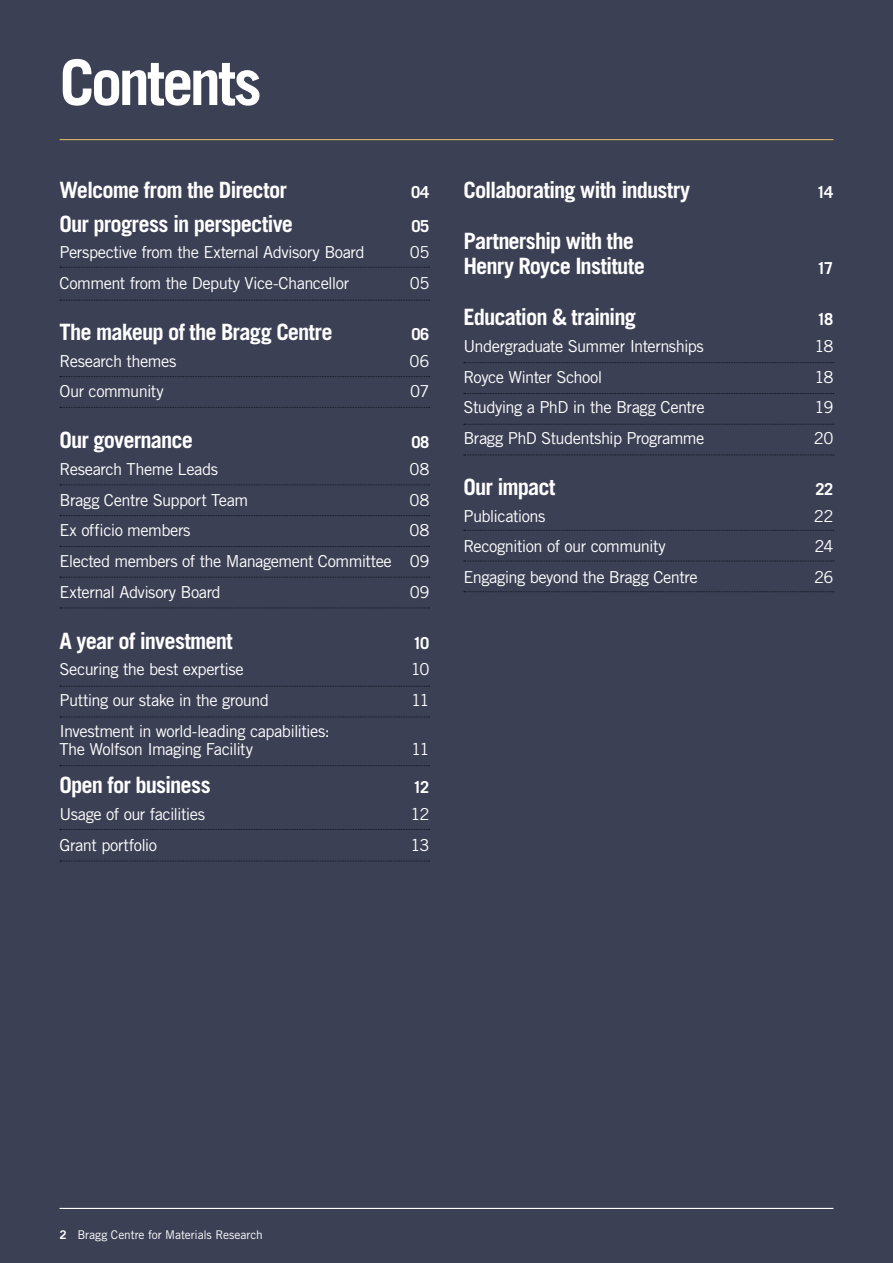
<style>
.page{position:relative;width:893px;height:1263px;background:#3b4054}
.page>*{position:absolute;margin:0;border:0;box-sizing:border-box;transform-origin:0 0}
.Header_1{font:700 63px "Trade Gothic LT Std";letter-spacing:-.045em;color:#fff}
.Header_2{font:700 22.5px/25.5px "Trade Gothic LT Std";letter-spacing:-.04em;color:#fff}
.Green_Bulleted_List{font:16.5px/18px "Trade Gothic LT Std";letter-spacing:-.035em;color:#fff}
.Header_2-2{font:700 16.5px "Trade Gothic LT Std";letter-spacing:-.06em;color:#fff}
.t1{font:12px "Trade Gothic LT Std";letter-spacing:-.01em;color:#fff}
.s1{font-family:"Trade Gothic LT Std Bd 2"}
</style>
<div class="page">
<hr style="left:60px;top:1208px;width:773px;height:1px;background:#fff">
<hr style="left:60px;top:139px;width:773px;height:1px;background:#d4b664">
<svg style="left:60px;top:267px;width:370px;height:1px"></svg>
<svg style="left:60px;top:300px;width:370px;height:1px"></svg>
<svg style="left:60px;top:376px;width:370px;height:1px"></svg>
<svg style="left:60px;top:407px;width:370px;height:1px"></svg>
<svg style="left:60px;top:484px;width:370px;height:1px"></svg>
<svg style="left:60px;top:515px;width:370px;height:1px"></svg>
<svg style="left:60px;top:546px;width:370px;height:1px"></svg>
<svg style="left:60px;top:577px;width:370px;height:1px"></svg>
<svg style="left:60px;top:607px;width:370px;height:1px"></svg>
<svg style="left:60px;top:686px;width:370px;height:1px"></svg>
<svg style="left:60px;top:716px;width:370px;height:1px"></svg>
<svg style="left:60px;top:765px;width:370px;height:1px"></svg>
<svg style="left:60px;top:829px;width:370px;height:1px"></svg>
<svg style="left:60px;top:861px;width:370px;height:1px"></svg>
<svg style="left:464px;top:362px;width:370px;height:1px"></svg>
<svg style="left:464px;top:393px;width:370px;height:1px"></svg>
<svg style="left:464px;top:424px;width:370px;height:1px"></svg>
<svg style="left:464px;top:455px;width:370px;height:1px"></svg>
<svg style="left:464px;top:530px;width:370px;height:1px"></svg>
<svg style="left:464px;top:561px;width:370px;height:1px"></svg>
<svg style="left:464px;top:591px;width:370px;height:1px"></svg>
<p class="Header_1" style="left:60px;top:44px;width:204px">Contents</p>
<p class="Header_2" style="left:60px;top:177px;width:229px">Welcome from the Director</p>
<p class="Header_2-2" style="left:411px;top:182px;width:20px">04</p>
<p class="Header_2" style="left:60px;top:211px;width:235px">Our progress in perspective</p>
<p class="Header_2-2" style="left:411px;top:216px;width:20px">05</p>
<p class="Green_Bulleted_List" style="left:60px;top:243px;width:307px">Perspective from the External Advisory Board</p>
<p class="Green_Bulleted_List" style="left:410px;top:243px;width:21px">05</p>
<p class="Green_Bulleted_List" style="left:60px;top:274px;width:291px">Comment from the Deputy Vice-Chancellor</p>
<p class="Green_Bulleted_List" style="left:410px;top:274px;width:21px">05</p>
<p class="Header_2" style="left:60px;top:319px;width:275px">The makeup of the Bragg Centre</p>
<p class="Header_2-2" style="left:411px;top:324px;width:19px">06</p>
<p class="Green_Bulleted_List" style="left:60px;top:351px;width:118px">Research themes</p>
<p class="Green_Bulleted_List" style="left:410px;top:352px;width:21px">06</p>
<p class="Green_Bulleted_List" style="left:60px;top:382px;width:106px">Our community</p>
<p class="Green_Bulleted_List" style="left:410px;top:382px;width:21px">07</p>
<p class="Header_2" style="left:60px;top:427px;width:135px">Our governance</p>
<p class="Header_2-2" style="left:411px;top:432px;width:19px">08</p>
<p class="Green_Bulleted_List" style="left:60px;top:460px;width:160px">Research Theme Leads</p>
<p class="Green_Bulleted_List" style="left:410px;top:460px;width:21px">08</p>
<p class="Green_Bulleted_List" style="left:60px;top:491px;width:190px">Bragg Centre Support Team</p>
<p class="Green_Bulleted_List" style="left:410px;top:491px;width:21px">08</p>
<p class="Green_Bulleted_List" style="left:60px;top:521px;width:132px">Ex officio members</p>
<p class="Green_Bulleted_List" style="left:410px;top:521px;width:21px">08</p>
<p class="Green_Bulleted_List" style="left:60px;top:552px;width:371px">Elected members of the Management Committee 09</p>
<p class="Green_Bulleted_List" style="left:60px;top:583px;width:163px">External Advisory Board</p>
<p class="Green_Bulleted_List" style="left:410px;top:583px;width:21px">09</p>
<p class="Header_2" style="left:60px;top:628px;width:175px">A year of investment</p>
<p class="Header_2-2" style="left:413px;top:633px;width:18px">10</p>
<p class="Green_Bulleted_List" style="left:60px;top:660px;width:186px">Securing the best expertise</p>
<p class="Green_Bulleted_List" style="left:411px;top:660px;width:20px">10</p>
<p class="Green_Bulleted_List" style="left:60px;top:691px;width:211px">Putting our stake in the ground</p>
<p class="Green_Bulleted_List" style="left:411px;top:691px;width:20px">11</p>
<p class="Green_Bulleted_List" style="left:60px;top:722px;width:272px">Investment in world-leading capabilities:<br>The Wolfson Imaging Facility</p>
<p class="Green_Bulleted_List" style="left:411px;top:740px;width:20px">11</p>
<p class="Header_2" style="left:60px;top:772px;width:153px">Open for business</p>
<p class="Header_2-2" style="left:413px;top:777px;width:18px">12</p>
<p class="Green_Bulleted_List" style="left:60px;top:805px;width:147px">Usage of our facilities</p>
<p class="Green_Bulleted_List" style="left:410px;top:805px;width:21px">12</p>
<p class="Green_Bulleted_List" style="left:60px;top:835px;width:99px">Grant portfolio</p>
<p class="Green_Bulleted_List" style="left:410px;top:835px;width:21px">13</p>
<p class="Header_2" style="left:463px;top:177px;width:228px">Collaborating with industry</p>
<p class="Header_2-2" style="left:816px;top:182px;width:18px">14</p>
<p class="Header_2" style="left:463px;top:228px;width:183px">Partnership with the<br>Henry Royce Institute</p>
<p class="Header_2-2" style="left:817px;top:258px;width:18px">17</p>
<p class="Header_2" style="left:463px;top:304px;width:174px">Education &amp; training</p>
<p class="Header_2-2" style="left:817px;top:309px;width:18px">18</p>
<p class="Green_Bulleted_List" style="left:463px;top:337px;width:242px">Undergraduate Summer Internships</p>
<p class="Green_Bulleted_List" style="left:814px;top:337px;width:21px">18</p>
<p class="Green_Bulleted_List" style="left:463px;top:368px;width:140px">Royce Winter School</p>
<p class="Green_Bulleted_List" style="left:814px;top:368px;width:21px">18</p>
<p class="Green_Bulleted_List" style="left:463px;top:398px;width:243px">Studying a PhD in the Bragg Centre</p>
<p class="Green_Bulleted_List" style="left:815px;top:398px;width:20px">19</p>
<p class="Green_Bulleted_List" style="left:463px;top:429px;width:242px">Bragg PhD Studentship Programme</p>
<p class="Green_Bulleted_List" style="left:814px;top:429px;width:21px">20</p>
<p class="Header_2" style="left:463px;top:474px;width:93px">Our impact</p>
<p class="Header_2-2" style="left:816px;top:479px;width:19px">22</p>
<p class="Green_Bulleted_List" style="left:463px;top:507px;width:83px">Publications</p>
<p class="Green_Bulleted_List" style="left:814px;top:507px;width:21px">22</p>
<p class="Green_Bulleted_List" style="left:463px;top:537px;width:204px">Recognition of our community</p>
<p class="Green_Bulleted_List" style="left:814px;top:537px;width:21px">24</p>
<p class="Green_Bulleted_List" style="left:463px;top:568px;width:236px">Engaging beyond the Bragg Centre</p>
<p class="Green_Bulleted_List" style="left:814px;top:568px;width:21px">26</p>
<p class="t1" style="left:60px;top:1227px;width:205px"><span class="s1">2</span> Bragg Centre for Materials Research</p>
</div>
